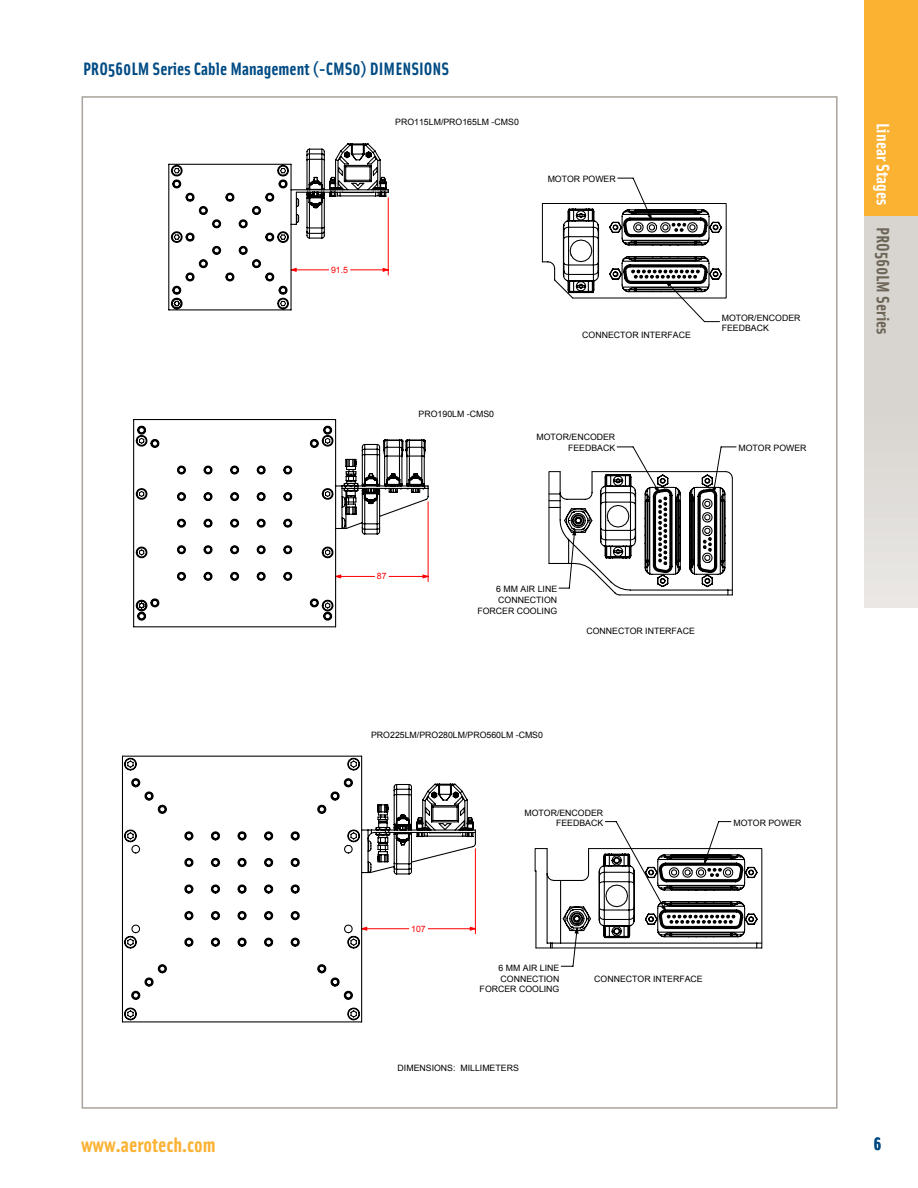
<style>
.page{position:relative;width:918px;height:1188px;background:#fff}
.page>*{position:absolute;margin:0;border:0;box-sizing:border-box;transform-origin:0 0}
.t1{font:700 21px "Solex OT";color:#fbb131}
.Page_Headers{font:700 18px "Solex OT";color:#004b84}
.t2{font:700 18px "Solex OT";color:#6d6658}
.t3{font:8.7px/10.6px "Arial";color:#000;text-align:right}
.t4{font:8.7px "Arial";color:#f00}
.s1{color:#fff}
</style>
<div class="page">
<div style="left:864px;top:216px;width:54px;height:391px;background:linear-gradient(to bottom,#d3cfc9,#e6e3e0)"></div>
<div style="left:864px;top:0;width:54px;height:216px;background:#fbb131"></div>
<svg style="left:168px;top:143px;width:221px;height:168px"></svg>
<svg style="left:541px;top:203px;width:186px;height:97px"></svg>
<svg style="left:133px;top:419px;width:296px;height:209px"></svg>
<svg style="left:121px;top:755px;width:355px;height:268px"></svg>
<svg style="left:548px;top:470px;width:185px;height:126px"></svg>
<svg style="left:534px;top:848px;width:229px;height:101px"></svg>
<p class="Page_Headers" style="left:83px;top:57px;width:368px">PRO560LM Series Cable Management (-CMS0) DIMENSIONS</p>
<p class="t4" style="left:331px;top:264px;width:19px">91.5</p>
<p class="t3" style="left:395px;top:117px;width:125px">PRO115LM/PRO165LM -CMS0</p>
<p class="t3" style="left:548px;top:174px;width:70px">MOTOR POWER</p>
<p class="t3" style="left:419px;top:409px;width:77px">PRO190LM -CMS0</p>
<p class="t3" style="left:582px;top:329px;width:110px">CONNECTOR INTERFACE</p>
<p class="t3" style="left:722px;top:312px;width:80px;text-align:left">MOTOR/ENCODER<br>FEEDBACK</p>
<p class="t3" style="left:536px;top:432px;width:80px">MOTOR/ENCODER<br>FEEDBACK</p>
<p class="t3" style="left:738px;top:443px;width:70px">MOTOR POWER</p>
<p class="t4" style="left:377px;top:571px;width:11px">87</p>
<p class="t3" style="left:477px;top:584px;width:81px">6 MM AIR LINE<br>CONNECTION<br>FORCER COOLING</p>
<p class="t3" style="left:586px;top:626px;width:110px">CONNECTOR INTERFACE</p>
<p class="t3" style="left:371px;top:730px;width:173px">PRO225LM/PRO280LM/PRO560LM -CMS0</p>
<p class="t3" style="left:524px;top:807px;width:80px">MOTOR/ENCODER<br>FEEDBACK</p>
<p class="t3" style="left:733px;top:818px;width:70px">MOTOR POWER</p>
<p class="t4" style="left:411px;top:923px;width:16px">107</p>
<p class="t3" style="left:480px;top:963px;width:81px">6 MM AIR LINE<br>CONNECTION<br>FORCER COOLING</p>
<p class="t3" style="left:398px;top:1063px;width:123px">DIMENSIONS: MILLIMETERS</p>
<p class="t3" style="left:594px;top:973px;width:110px">CONNECTOR INTERFACE</p>
<h2 class="t2" style="left:895px;top:123px;width:213px;rotate:90deg"><span class="s1">Linear Stages</span> PRO560LM Series</h2>
<h1 class="t1" style="left:81px;top:1131px;width:136px">www.aerotech.com</h1>
<h2 class="Page_Headers" style="left:873px;top:1132px;width:9px">6</h2>
</div>
